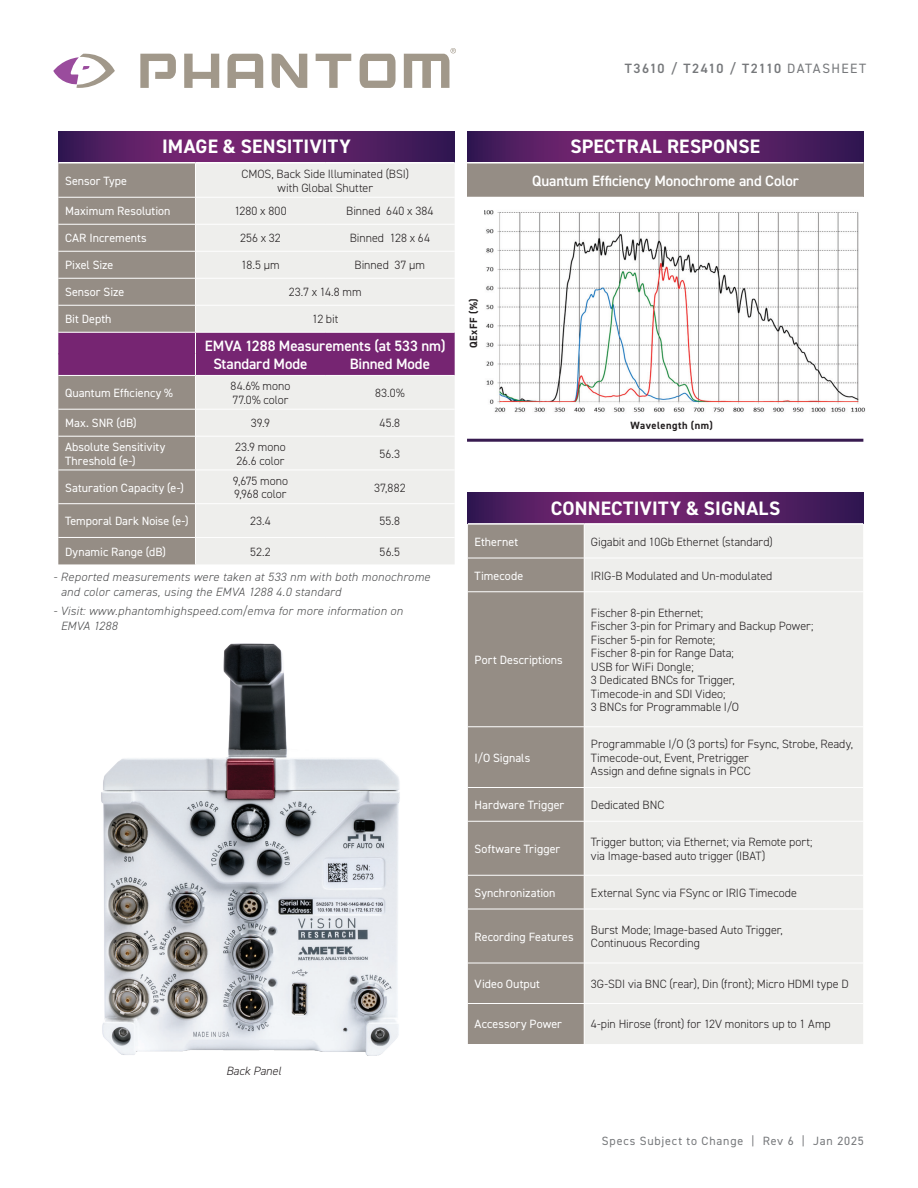
<style>
.page{position:relative;width:918px;height:1188px;background:#fff}
.page>*{position:absolute;margin:0;border:0;box-sizing:border-box;transform-origin:0 0}
.t1{font:700 19.5px "DIN2014";letter-spacing:.015em;color:#fff}
.t2{font:600 15px/18.3px "DIN2014";letter-spacing:-.005em;color:#fff}
.t3{font:600 13.5px "DIN2014";letter-spacing:.07em;color:#76787b}
.t4{font:300 12px/13.5px "DIN2014";color:#231f20}
.t5{font:12px/13.5px "DIN2014";letter-spacing:.005em;color:#fff}
.t6{font:italic 300 12px/15px "DIN2014";letter-spacing:.03em;color:#4b4c4d}
.t7{font:12px "DIN2014";letter-spacing:.065em;color:#76787b}
.t8{font:italic 300 12px "DIN2014";color:#231f20}
.t9{font:700 10.5px "DIN2014";letter-spacing:.045em;color:#231f20}
.s1{font-weight:400}
</style>
<div class="page">
<svg style="left:53px;top:53px;width:62px;height:35px"></svg>
<svg style="left:360px;top:54px;width:36px;height:34px"></svg>
<svg style="left:316px;top:54px;width:35px;height:34px"></svg>
<svg style="left:272px;top:54px;width:35px;height:34px"></svg>
<svg style="left:227px;top:54px;width:36px;height:34px"></svg>
<svg style="left:184px;top:54px;width:35px;height:34px"></svg>
<svg style="left:140px;top:54px;width:36px;height:34px"></svg>
<svg style="left:404px;top:48px;width:52px;height:40px"></svg>
<svg style="left:467px;top:131px;width:396px;height:31px;background:#5a1f65"></svg>
<div style="left:467px;top:163px;width:396px;height:34px;background:#958d85"></div>
<hr style="left:467px;top:162px;width:396px;height:2px;background:#fff">
<hr style="left:467px;top:439px;width:396px;height:3px;background:#381b50">
<svg style="left:58px;top:131px;width:397px;height:31px;background:#5a1f65"></svg>
<div style="left:58px;top:164px;width:137px;height:400px;background:#958d85"></div>
<div style="left:196px;top:164px;width:259px;height:400px;background:#eeeeec"></div>
<hr style="left:58px;top:197px;width:137px;height:1px;background:#fff">
<hr style="left:58px;top:409px;width:137px;height:1px;background:#fff">
<hr style="left:195px;top:409px;width:130px;height:1px;background:#fff">
<hr style="left:325px;top:409px;width:130px;height:1px;background:#fff">
<hr style="left:58px;top:436px;width:137px;height:1px;background:#fff">
<hr style="left:195px;top:436px;width:130px;height:1px;background:#fff">
<hr style="left:325px;top:436px;width:130px;height:1px;background:#fff">
<hr style="left:58px;top:375px;width:137px;height:1px;background:#fff">
<hr style="left:195px;top:375px;width:130px;height:1px;background:#fff">
<hr style="left:325px;top:375px;width:130px;height:1px;background:#fff">
<hr style="left:58px;top:470px;width:137px;height:1px;background:#fff">
<hr style="left:195px;top:470px;width:130px;height:1px;background:#fff">
<hr style="left:325px;top:470px;width:130px;height:1px;background:#fff">
<hr style="left:58px;top:503px;width:137px;height:1px;background:#fff">
<hr style="left:195px;top:503px;width:130px;height:1px;background:#fff">
<hr style="left:325px;top:503px;width:130px;height:1px;background:#fff">
<hr style="left:58px;top:537px;width:137px;height:1px;background:#fff">
<hr style="left:195px;top:537px;width:130px;height:1px;background:#fff">
<hr style="left:325px;top:537px;width:130px;height:1px;background:#fff">
<hr style="left:195px;top:197px;width:130px;height:1px;background:#fff">
<hr style="left:325px;top:197px;width:130px;height:1px;background:#fff">
<svg style="left:58px;top:198px;width:397px;height:177px;background:#bba6b5"></svg>
<hr style="left:195px;top:278px;width:130px;height:1px;background:#fff">
<hr style="left:325px;top:278px;width:130px;height:1px;background:#fff">
<img style="left:101px;top:643px;width:299px;height:413px">
<svg style="left:468px;top:492px;width:395px;height:31px;background:#5a1f65"></svg>
<div style="left:468px;top:525px;width:116px;height:519px;background:#958d85"></div>
<div style="left:585px;top:525px;width:278px;height:519px;background:#eeeeec"></div>
<hr style="left:468px;top:558px;width:116px;height:1px;background:#fff">
<hr style="left:584px;top:558px;width:279px;height:1px;background:#fff">
<hr style="left:468px;top:591px;width:116px;height:1px;background:#fff">
<hr style="left:584px;top:591px;width:279px;height:1px;background:#fff">
<hr style="left:468px;top:726px;width:116px;height:1px;background:#fff">
<hr style="left:584px;top:726px;width:279px;height:1px;background:#fff">
<hr style="left:468px;top:787px;width:116px;height:1px;background:#fff">
<hr style="left:584px;top:787px;width:279px;height:1px;background:#fff">
<hr style="left:468px;top:821px;width:116px;height:1px;background:#fff">
<hr style="left:584px;top:821px;width:279px;height:1px;background:#fff">
<hr style="left:468px;top:875px;width:116px;height:1px;background:#fff">
<hr style="left:584px;top:875px;width:279px;height:1px;background:#fff">
<hr style="left:468px;top:909px;width:116px;height:1px;background:#fff">
<hr style="left:584px;top:909px;width:279px;height:1px;background:#fff">
<hr style="left:468px;top:963px;width:116px;height:1px;background:#fff">
<hr style="left:584px;top:963px;width:279px;height:1px;background:#fff">
<hr style="left:468px;top:1003px;width:116px;height:1px;background:#fff">
<hr style="left:584px;top:1003px;width:279px;height:1px;background:#fff">
<img style="left:484px;top:210px;width:382px;height:202px">
<p class="t3" style="left:625px;top:60px;width:243px">T3610 / T2410 / T2110 <span class="s1">DATASHEET</span></p>
<h1 class="t1" style="left:162px;top:134px;width:190px">IMAGE &amp; SENSITIVITY</h1>
<p class="t5" style="left:65px;top:174px;width:64px">Sensor Type</p>
<p class="t4" style="left:241px;top:167px;width:169px;text-align:center">CMOS, Back Side Illuminated (BSI) with Global Shutter</p>
<p class="t5" style="left:65px;top:204px;width:107px">Maximum Resolution</p>
<p class="t4" style="left:234px;top:205px;width:54px">1280 x 800</p>
<p class="t4" style="left:346px;top:205px;width:89px">Binned 640 x 384</p>
<p class="t5" style="left:65px;top:231px;width:83px">CAR Increments</p>
<p class="t4" style="left:240px;top:232px;width:42px">256 x 32</p>
<p class="t4" style="left:350px;top:232px;width:82px">Binned 128 x 64</p>
<p class="t5" style="left:65px;top:258px;width:50px">Pixel Size</p>
<p class="t4" style="left:241px;top:259px;width:40px">18.5 μm</p>
<p class="t4" style="left:355px;top:259px;width:72px">Binned 37 μm</p>
<p class="t5" style="left:65px;top:285px;width:61px">Sensor Size</p>
<p class="t4" style="left:289px;top:286px;width:74px">23.7 x 14.8 mm</p>
<p class="t5" style="left:65px;top:312px;width:48px">Bit Depth</p>
<p class="t4" style="left:312px;top:313px;width:28px">12 bit</p>
<p class="t2" style="left:213px;top:336px;width:234px;text-indent:-8px">EMVA 1288 Measurements (at 533 nm)<br>Standard Mode</p>
<p class="t2" style="left:350px;top:354px;width:82px">Binned Mode</p>
<p class="t5" style="left:65px;top:386px;width:109px">Quantum Efficiency %</p>
<p class="t4" style="left:231px;top:379px;width:61px">84.6% mono<br>77.0% color</p>
<p class="t4" style="left:375px;top:386px;width:31px">83.0%</p>
<p class="t5" style="left:65px;top:416px;width:73px">Max. SNR (dB)</p>
<p class="t4" style="left:251px;top:417px;width:21px">39.9</p>
<p class="t4" style="left:380px;top:417px;width:22px">45.8</p>
<p class="t5" style="left:65px;top:440px;width:102px">Absolute Sensitivity<br>Threshold (e-)</p>
<p class="t4" style="left:235px;top:440px;width:52px">23.9 mono<br>26.6 color</p>
<p class="t4" style="left:380px;top:447px;width:22px">56.3</p>
<p class="t5" style="left:65px;top:480px;width:120px">Saturation Capacity (e-)</p>
<p class="t4" style="left:233px;top:474px;width:57px">9,675 mono<br>9,968 color</p>
<p class="t4" style="left:374px;top:481px;width:33px">37,882</p>
<p class="t5" style="left:65px;top:514px;width:125px">Temporal Dark Noise (e-)</p>
<p class="t4" style="left:250px;top:514px;width:22px">23.4</p>
<p class="t4" style="left:380px;top:514px;width:22px">55.8</p>
<p class="t5" style="left:65px;top:545px;width:103px">Dynamic Range (dB)</p>
<p class="t4" style="left:250px;top:545px;width:22px">52.2</p>
<p class="t4" style="left:380px;top:545px;width:22px">56.5</p>
<p class="t6" style="left:61px;top:569px;width:371px;text-indent:-8px">- Reported measurements were taken at 533 nm with both monochrome and color cameras, using the EMVA 1288 4.0 standard</p>
<p class="t6" style="left:61px;top:603px;width:344px;text-indent:-8px">- Visit: www.phantomhighspeed.com/emva for more information on<br>EMVA 1288</p>
<p class="t8" style="left:226px;top:1063px;width:56px">Back Panel</p>
<p class="t9" style="left:467px;top:348px;width:51px;rotate:-90deg">QExFF (%)</p>
<h1 class="t1" style="left:570px;top:134px;width:191px">SPECTRAL RESPONSE</h1>
<p class="t2" style="left:532px;top:172px;width:268px">Quantum Efficiency Monochrome and Color</p>
<p class="t9" style="left:630px;top:418px;width:84px">Wavelength (nm)</p>
<h1 class="t1" style="left:551px;top:495px;width:231px">CONNECTIVITY &amp; SIGNALS</h1>
<p class="t5" style="left:475px;top:535px;width:45px">Ethernet</p>
<p class="t4" style="left:591px;top:535px;width:183px">Gigabit and 10Gb Ethernet (standard)</p>
<p class="t5" style="left:475px;top:568px;width:50px">Timecode</p>
<p class="t4" style="left:591px;top:569px;width:183px">IRIG-B Modulated and Un-modulated</p>
<p class="t5" style="left:475px;top:653px;width:90px">Port Descriptions</p>
<p class="t5" style="left:475px;top:751px;width:57px">I/O Signals</p>
<p class="t4" style="left:591px;top:606px;width:224px">Fischer 8-pin Ethernet;<br>Fischer 3-pin for Primary and Backup Power;<br>Fischer 5-pin for Remote;<br>Fischer 8-pin for Range Data;<br>USB for WiFi Dongle;<br>3 Dedicated BNCs for Trigger,<br>Timecode-in and SDI Video;<br>3 BNCs for Programmable I/O</p>
<p class="t4" style="left:591px;top:737px;width:264px">Programmable I/O (3 ports) for Fsync, Strobe, Ready,<br>Timecode-out, Event, Pretrigger<br>Assign and define signals in PCC</p>
<p class="t5" style="left:475px;top:798px;width:91px">Hardware Trigger</p>
<p class="t4" style="left:591px;top:798px;width:75px">Dedicated BNC</p>
<p class="t5" style="left:475px;top:842px;width:87px">Software Trigger</p>
<p class="t4" style="left:591px;top:835px;width:223px">Trigger button; via Ethernet; via Remote port; via Image-based auto trigger (IBAT)</p>
<p class="t5" style="left:475px;top:886px;width:82px">Synchronization</p>
<p class="t4" style="left:591px;top:886px;width:207px">External Sync via FSync or IRIG Timecode</p>
<p class="t5" style="left:475px;top:930px;width:100px">Recording Features</p>
<p class="t4" style="left:591px;top:923px;width:193px">Burst Mode; Image-based Auto Trigger,<br>Continuous Recording</p>
<p class="t5" style="left:475px;top:977px;width:67px">Video Output</p>
<p class="t4" style="left:591px;top:977px;width:259px">3G-SDI via BNC (rear), Din (front); Micro HDMI type D</p>
<p class="t5" style="left:475px;top:1017px;width:89px">Accessory Power</p>
<p class="t4" style="left:591px;top:1018px;width:241px">4-pin Hirose (front) for 12V monitors up to 1 Amp</p>
<p class="t7" style="left:602px;top:1134px;width:264px">Specs Subject to Change | Rev 6 | Jan 2025</p>
</div>
